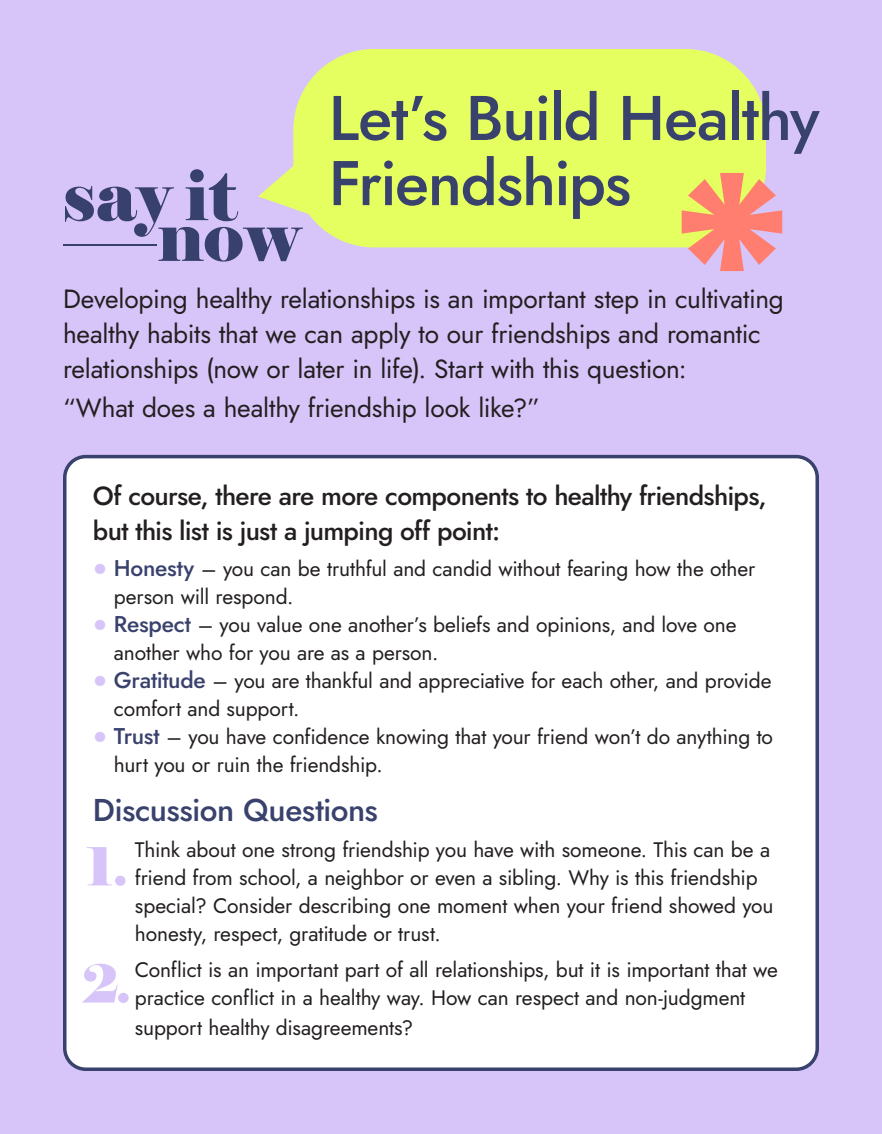
<style>
.page{position:relative;width:882px;height:1134px;background:#d7c5f9}
.page>*{position:absolute;margin:0;border:0;box-sizing:border-box;transform-origin:0 0}
.t1{font:500 63px/65.1px "Jost";letter-spacing:-.02em;color:#39416d}
.t2{font:52.5px "Elephant";color:#d7c5f9}
.t3{font:500 31.5px "Jost";letter-spacing:-.015em;color:#39416d}
.t4{font:26.25px/35px "Jost";letter-spacing:-.01em;color:#231f20}
.t5{font:500 26.25px/35px "Jost";letter-spacing:-.025em;color:#231f20}
.t6{font:21px/28px "Jost";letter-spacing:-.005em;color:#231f20}
.s1{font-weight:900;font-size:43.75px;color:#d7c5f9}
.s2{font-weight:500;font-size:22.75px;color:#39416d}
</style>
<div class="page">
<svg style="left:65px;top:169px;width:227px;height:93px"></svg>
<hr style="left:63px;top:244px;width:94px;height:2px;background:#38406e">
<svg style="left:258px;top:49px;width:508px;height:198px;background:#e2f86f"></svg>
<div style="left:65px;top:457px;width:752px;height:612px;background:#fff;border-radius:21px"></div>
<div style="left:63px;top:455px;width:756px;height:616px;border:4px solid #39416d;border-radius:21px"></div>
<svg style="left:682px;top:173px;width:100px;height:98px"></svg>
<p class="t1" style="left:329px;top:86px;width:492px">Let’s Build Healthy<br>Friendships</p>
<p class="t4" style="left:63px;top:282px;width:722px">Developing healthy relationships is an important step in cultivating healthy habits that we can apply to our friendships and romantic relationships (now or later in life). Start with this question:</p>
<p class="t4" style="left:63px;top:390px;width:478px">“What does a healthy friendship look like?”</p>
<p class="t5" style="left:93px;top:479px;width:675px">Of course, there are more components to healthy friendships, but this list is just a jumping off point:</p>
<p class="t6" style="left:114px;top:555px;width:643px;text-indent:-21px"><span class="s1">•</span> <span class="s2">Honesty</span> – you can be truthful and candid without fearing how the other person will respond.</p>
<p class="t6" style="left:114px;top:611px;width:624px;text-indent:-21px"><span class="s1">•</span> <span class="s2">Respect</span> – you value one another’s beliefs and opinions, and love one another who for you are as a person.</p>
<p class="t6" style="left:114px;top:667px;width:659px;text-indent:-21px"><span class="s1">•</span> <span class="s2">Gratitude</span> – you are thankful and appreciative for each other, and provide comfort and support.</p>
<p class="t6" style="left:114px;top:723px;width:661px;text-indent:-21px"><span class="s1">•</span> <span class="s2">Trust</span> – you have confidence knowing that your friend won’t do anything to hurt you or ruin the friendship.</p>
<p class="t3" style="left:93px;top:789px;width:287px">Discussion Questions</p>
<p class="t6" style="left:135px;top:836px;width:640px">Think about one strong friendship you have with someone. This can be a friend from school, a neighbor or even a sibling. Why is this friendship special? Consider describing one moment when your friend showed you honesty, respect, gratitude or trust.</p>
<p class="t6" style="left:135px;top:955px;width:645px;line-height:28.9px">Conflict is an important part of all relationships, but it is important that we practice conflict in a healthy way. How can respect and non-judgment support healthy disagreements?</p>
<p class="t2" style="left:86px;top:834px;width:43px">1.</p>
<p class="t2" style="left:81px;top:951px;width:51px">2.</p>
</div>
